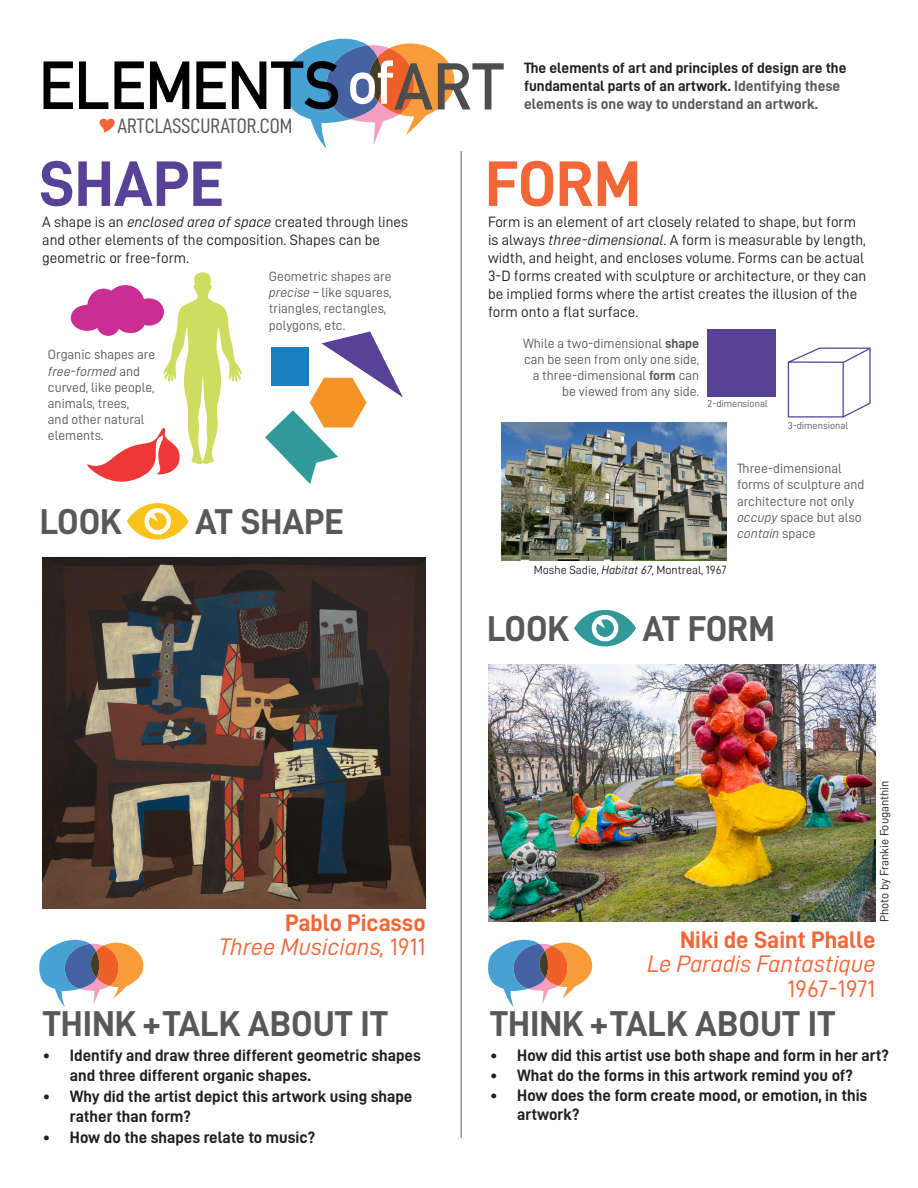
<style>
.page{position:relative;width:918px;height:1188px;background:#fff}
.page>*{position:absolute;margin:0;border:0;box-sizing:border-box;transform-origin:0 0}
.t1{font:64.5px "D DIN Bold";color:#574297}
.t2{font:64.5px "D DIN Bold";color:#f26638}
.t3{font:36px "D DIN Bold";color:#57585a}
.t4{font:24px "D DIN Italic";color:#f26638}
.t5{font:24px "D DIN Bold";color:#f26638}
.t6{font:24px "D DIN";color:#f26638}
.t7{font:21px "D DIN Condensed";color:#57585a}
.t8{font:16.5px/19.8px "D DIN Bold";color:#231f20}
.t9{font:15px/18px "D DIN";color:#231f20}
.t10{font:15px/18px "D DIN Bold";color:#231f20}
.t11{font:13.5px/16.2px "D DIN";color:#57585a}
.t12{font:12px "D DIN";color:#231f20}
.t13{font:10.05px "D DIN";color:#57585a}
.s1{font-family:"D DIN Italic"}
.s2{font-family:"D DIN"}
.s3{color:#57585a}
.s4{font-family:"D DIN Bold"}
</style>
<div class="page">
<svg style="left:44px;top:61px;width:29px;height:48px"></svg>
<svg style="left:79px;top:61px;width:29px;height:48px"></svg>
<svg style="left:114px;top:61px;width:30px;height:48px"></svg>
<svg style="left:150px;top:61px;width:39px;height:48px"></svg>
<svg style="left:196px;top:61px;width:30px;height:48px"></svg>
<svg style="left:232px;top:39px;width:272px;height:110px"></svg>
<hr style="left:460px;top:151px;width:2px;height:987px;background:#939598">
<img style="left:42px;top:558px;width:384px;height:350px">
<svg style="left:127px;top:503px;width:62px;height:37px"></svg>
<svg style="left:86px;top:272px;width:156px;height:210px"></svg>
<svg style="left:265px;top:331px;width:138px;height:153px"></svg>
<div style="left:71px;top:305px;width:33px;height:26px;background:#ca2e93;border-radius:50%"></div>
<div style="left:87px;top:289px;width:33px;height:36px;background:#ca2e93;border-radius:50%"></div>
<div style="left:106px;top:285px;width:39px;height:37px;background:#ca2e93;border-radius:50%"></div>
<div style="left:134px;top:298px;width:30px;height:28px;background:#ca2e93;border-radius:50%"></div>
<div style="left:96px;top:312px;width:24px;height:24px;background:#ca2e93;border-radius:50%"></div>
<div style="left:115px;top:308px;width:31px;height:25px;background:#ca2e93;border-radius:50%"></div>
<svg style="left:39px;top:940px;width:105px;height:67px"></svg>
<img style="left:488px;top:664px;width:387px;height:258px">
<svg style="left:574px;top:610px;width:62px;height:36px"></svg>
<div style="left:708px;top:329px;width:68px;height:68px;background:#574297"></div>
<svg style="left:787px;top:347px;width:84px;height:71px"></svg>
<img style="left:502px;top:422px;width:225px;height:138px">
<svg style="left:488px;top:940px;width:105px;height:67px"></svg>
<p class="t7" style="left:118px;top:114px;width:176px">ARTCLASSCURATOR.COM</p>
<p class="t1" style="left:39px;top:148px;width:186px">SHAPE</p>
<p class="t9" style="left:42px;top:213px;width:367px">A shape is an <span class="s1">enclosed area of space</span> created through lines and other elements of the composition. Shapes can be geometric or free-form.</p>
<p class="t11" style="left:48px;top:347px;width:109px">Organic shapes are <span class="s1">free-formed</span> and curved, like people, animals, trees,<br>and other natural elements.</p>
<p class="t11" style="left:269px;top:268px;width:124px">Geometric shapes are <span class="s1">precise</span> – like squares, triangles, rectangles, polygons, etc.</p>
<p class="t3" style="left:40px;top:502px;width:84px">LOOK</p>
<p class="t3" style="left:195px;top:502px;width:150px">AT SHAPE</p>
<p class="t5" style="left:285px;top:910px;width:142px">Pablo Picasso</p>
<p class="t4" style="left:219px;top:934px;width:208px">Three Musicians, <span class="s2">1911</span></p>
<p class="t3" style="left:43px;top:1004px;width:346px">THINK + TALK ABOUT IT</p>
<p class="t8" style="left:70px;top:1045px;width:352px;text-indent:-27px">• Identify and draw three different geometric shapes and three different organic shapes.</p>
<p class="t8" style="left:70px;top:1086px;width:344px;text-indent:-27px">• Why did the artist depict this artwork using shape rather than form?</p>
<p class="t8" style="left:43px;top:1127px;width:274px">• How do the shapes relate to music?</p>
<p class="t10" style="left:524px;top:59px;width:324px">The elements of art and principles of design are the fundamental parts of an artwork. <span class="s3">Identifying these elements is one way to understand an artwork.</span></p>
<p class="t2" style="left:485px;top:148px;width:158px">FORM</p>
<p class="t9" style="left:488px;top:213px;width:380px">Form is an element of art closely related to shape, but form is always <span class="s1">three-dimensional</span>. A form is measurable by length, width, and height, and encloses volume. Forms can be actual 3-D forms created with sculpture or architecture, or they can be implied forms where the artist creates the illusion of the form onto a flat surface.</p>
<p class="t11" style="left:523px;top:335px;width:178px;text-align:right">While a two-dimensional <span class="s4">shape </span>can be seen from only one side, a three-dimensional <span class="s4">form</span> can be viewed from any side.</p>
<p class="t13" style="left:708px;top:398px;width:62px">2-dimensional</p>
<p class="t13" style="left:788px;top:420px;width:62px">3-dimensional</p>
<p class="t11" style="left:737px;top:460px;width:129px">Three-dimensional forms of sculpture and architecture not only <span class="s1">occupy</span> space but also <span class="s1">contain</span> space</p>
<p class="t12" style="left:534px;top:563px;width:194px">Moshe Sadie, <span class="s1">Habitat 67</span>, Montreal, 1967</p>
<p class="t3" style="left:487px;top:609px;width:84px">LOOK</p>
<p class="t3" style="left:642px;top:609px;width:134px">AT FORM</p>
<p class="t12" style="left:878px;top:922px;width:143px;rotate:-90deg">Photo by Frankie Fouganthin</p>
<p class="t5" style="left:680px;top:926px;width:197px">Niki de Saint Phalle</p>
<p class="t4" style="left:647px;top:951px;width:230px">Le Paradis Fantastique</p>
<p class="t6" style="left:787px;top:976px;width:90px">1967-1971</p>
<p class="t3" style="left:490px;top:1004px;width:346px">THINK + TALK ABOUT IT</p>
<p class="t8" style="left:490px;top:1045px;width:400px">• How did this artist use both shape and form in her art?</p>
<p class="t8" style="left:490px;top:1065px;width:364px">• What do the forms in this artwork remind you of?</p>
<p class="t8" style="left:517px;top:1085px;width:352px;text-indent:-27px">• How does the form create mood, or emotion, in this artwork?</p>
</div>
